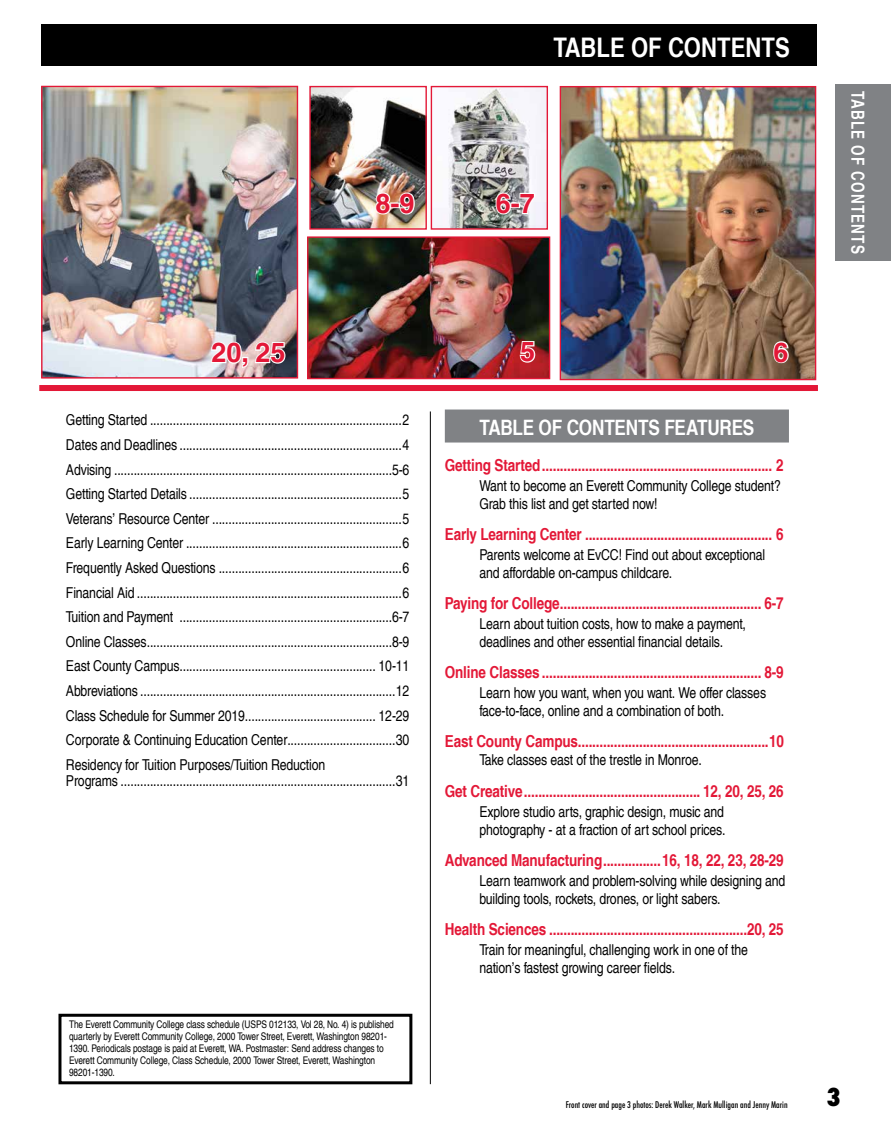
<style>
.page{position:relative;width:891px;height:1134px;background:#fff}
.page>*{position:absolute;margin:0;border:0;box-sizing:border-box;transform-origin:0 0}
.t1{font:700 condensed 27px "Helvetica LT Pro";color:#fff}
.t2{font:700 27px "Helvetica LT Pro";color:#e31837}
.t3{font:800 condensed 24px "Futura";color:#000}
.t4{font:700 condensed 21.15px "Helvetica LT Pro";letter-spacing:-.01em;color:#fff}
.t5{font:700 condensed 18px "Helvetica LT Pro";letter-spacing:.07em;color:#fff;scale:.92 1}
.t6{font:700 condensed 16.5px "Helvetica LT Pro";letter-spacing:-.01em;color:#e31837}
.t7{font:condensed 15px/24.6px "Helvetica LT Pro";letter-spacing:-.01em;color:#000}
.t8{font:condensed 10.5px/12px "Helvetica LT Pro";letter-spacing:-.01em;color:#000}
.t9{font:500 condensed 9px "Futura";color:#000}
</style>
<div class="page">
<img style="left:311px;top:88px;width:114px;height:140px">
<div style="left:309px;top:86px;width:118px;height:144px;border:1px solid #e31837"></div>
<img style="left:437px;top:88px;width:109px;height:140px">
<div style="left:431px;top:86px;width:117px;height:144px;border:1px solid #e31837"></div>
<svg style="left:374px;top:191px;width:18px;height:25px"></svg>
<div style="left:390px;top:202px;width:10px;height:6px;border:2px solid #fff"></div>
<svg style="left:398px;top:191px;width:18px;height:25px"></svg>
<svg style="left:494px;top:191px;width:42px;height:25px"></svg>
<img style="left:309px;top:238px;width:239px;height:139px">
<div style="left:307px;top:236px;width:243px;height:143px;border:1px solid #e31837"></div>
<img style="left:562px;top:88px;width:252px;height:290px">
<div style="left:560px;top:86px;width:256px;height:294px;border:1px solid #e31837"></div>
<svg style="left:519px;top:340px;width:18px;height:24px"></svg>
<svg style="left:772px;top:340px;width:18px;height:24px"></svg>
<div style="left:39px;top:385px;width:779px;height:6px;background:#e31837"></div>
<img style="left:43px;top:88px;width:253px;height:289px">
<div style="left:41px;top:86px;width:257px;height:293px;border:1px solid #e31837"></div>
<div style="left:41px;top:25px;width:776px;height:41px;background:#000"></div>
<div style="left:836px;top:84px;width:55px;height:177px;background:#808285"></div>
<hr style="left:430px;top:411px;width:1px;height:673px;background:#000">
<div style="left:58px;top:1014px;width:354px;height:70px;border:3px solid #000"></div>
<div style="left:445px;top:410px;width:344px;height:33px;background:#808285"></div>
<svg style="left:210px;top:340px;width:77px;height:29px"></svg>
<h1 class="t2" style="left:211px;top:336px;width:75px">20, 25</h1>
<h1 class="t1" style="left:554px;top:31px;width:238px">TABLE OF CONTENTS</h1>
<h1 class="t2" style="left:376px;top:187px;width:41px">8-9</h1>
<h1 class="t2" style="left:496px;top:187px;width:41px">6-7</h1>
<h1 class="t2" style="left:520px;top:335px;width:17px">5</h1>
<h1 class="t2" style="left:774px;top:336px;width:17px">6</h1>
<p class="t7" style="left:66px;top:408px;width:345px;text-align:justify">Getting Started .............................................................................2<br>Dates and Deadlines ....................................................................4<br>Advising .....................................................................................5-6<br>Getting Started Details .................................................................5<br>Veterans’ Resource Center ..........................................................5<br>Early Learning Center ..................................................................6<br>Frequently Asked Questions ........................................................6<br>Financial Aid .................................................................................6<br>Tuition and Payment .................................................................6-7<br>Online Classes...........................................................................8-9<br>East County Campus............................................................ 10-11<br>Abbreviations ..............................................................................12<br>Class Schedule for Summer 2019........................................ 12-29<br>Corporate &amp; Continuing Education Center.................................30<br>Residency for Tuition Purposes/Tuition Reduction</p>
<p class="t7" style="left:66px;top:769px;width:345px">Programs ....................................................................................31</p>
<p class="t8" style="left:69px;top:1019px;width:326px">The Everett Community College class schedule (USPS 012133, Vol 28, No. 4) is published quarterly by Everett Community College, 2000 Tower Street, Everett, Washington 98201- 1390. Periodicals postage is paid at Everett, WA. Postmaster: Send address changes to Everett Community College, Class Schedule, 2000 Tower Street, Everett, Washington 98201-1390.</p>
<h3 class="t4" style="left:479px;top:414px;width:277px">TABLE OF CONTENTS FEATURES</h3>
<p class="t6" style="left:445px;top:455px;width:340px">Getting Started................................................................ 2</p>
<p class="t7" style="left:479px;top:477px;width:303px;line-height:18px">Want to become an Everett Community College student?<br>Grab this list and get started now!</p>
<p class="t6" style="left:445px;top:524px;width:340px">Early Learning Center .................................................... 6</p>
<p class="t7" style="left:479px;top:546px;width:287px;line-height:18px">Parents welcome at EvCC! Find out about exceptional and affordable on-campus childcare.</p>
<p class="t6" style="left:445px;top:593px;width:340px">Paying for College........................................................ 6-7</p>
<p class="t7" style="left:479px;top:615px;width:268px;line-height:18px">Learn about tuition costs, how to make a payment, deadlines and other essential financial details.</p>
<p class="t6" style="left:445px;top:662px;width:340px">Online Classes ............................................................. 8-9</p>
<p class="t7" style="left:479px;top:684px;width:288px;line-height:18px">Learn how you want, when you want. We offer classes face-to-face, online and a combination of both.</p>
<p class="t6" style="left:445px;top:731px;width:341px">East County Campus.....................................................10</p>
<p class="t7" style="left:479px;top:747px;width:224px">Take classes east of the trestle in Monroe.</p>
<p class="t6" style="left:445px;top:781px;width:341px">Get Creative................................................. 12, 20, 25, 26</p>
<p class="t7" style="left:479px;top:803px;width:248px;line-height:18px">Explore studio arts, graphic design, music and photography - at a fraction of art school prices.</p>
<p class="t6" style="left:445px;top:850px;width:341px">Advanced Manufacturing................16, 18, 22, 23, 28-29</p>
<p class="t7" style="left:479px;top:872px;width:307px;line-height:18px">Learn teamwork and problem-solving while designing and building tools, rockets, drones, or light sabers.</p>
<p class="t6" style="left:445px;top:919px;width:340px">Health Sciences .......................................................20, 25</p>
<p class="t7" style="left:479px;top:941px;width:270px;line-height:18px">Train for meaningful, challenging work in one of the nation’s fastest growing career fields.</p>
<p class="t9" style="left:566px;top:1099px;width:224px">Front cover and page 3 photos: Derek Walker, Mark Mulligan and Jenny Marin</p>
<p class="t5" style="left:869px;top:91px;width:179px;rotate:90deg">TABLE OF CONTENTS</p>
<h2 class="t3" style="left:826px;top:1081px;width:16px">3</h2>
</div>
